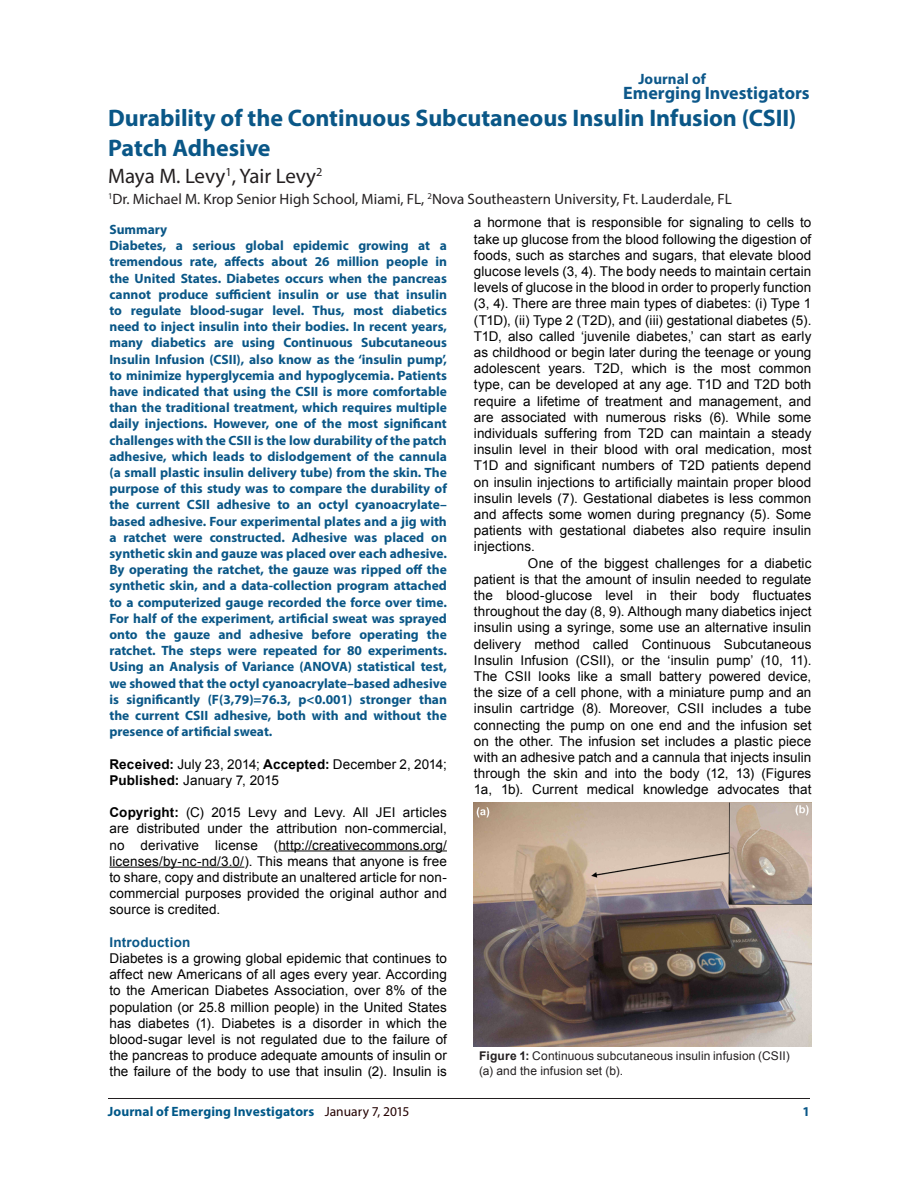
<style>
.page{position:relative;width:918px;height:1188px;background:#fff}
.page>*{position:absolute;margin:0;border:0;box-sizing:border-box;transform-origin:0 0}
.t1{font:700 24px/30px "Myriad Pro";letter-spacing:-.005em;color:#0a5787}
.t2{font:21px "Myriad Pro";color:#231f20}
.t3{font:700 18px "Myriad Pro";color:#0d588a}
.t4{font:15px "Myriad Pro";color:#231f20}
.t5{font:700 15px "Myriad Pro";letter-spacing:.005em;color:#0d588a}
.t6{font:13.5px/16.2px "Arial";letter-spacing:.005em;color:#000;text-align:justify}
.t7{font:700 13.5px/16.2px "Myriad Pro";color:#0a5787;text-align:justify}
.t8{font:700 13.5px "Myriad Pro";letter-spacing:.01em;color:#005888}
.t9{font:700 13.5px "Arial";letter-spacing:.01em;color:#0a5787}
.t10{font:12px/14.4px "Arial";letter-spacing:.01em;color:#231f20}
.s1{font-weight:700}
.s2{font-weight:400;color:#230000}
</style>
<div class="page">
<hr style="left:108px;top:1098px;width:702px;height:1px;background:#231f20">
<hr style="left:278px;top:850px;width:169px;height:1px;background:#000">
<hr style="left:109px;top:867px;width:135px;height:1px;background:#000">
<img style="left:474px;top:802px;width:337px;height:245px">
<p class="t5" style="left:638px;top:69px;width:69px">Journal of</p>
<h3 class="t3" style="left:623px;top:81px;width:188px">Emerging Investigators</h3>
<p class="t1" style="left:108px;top:102px;width:690px">Durability of the Continuous Subcutaneous Insulin Infusion (CSII)<br>Patch Adhesive</p>
<p class="t2" style="left:108px;top:163px;width:216px">Maya M. Levy<sup>1</sup>, Yair Levy<sup>2</sup></p>
<p class="t4" style="left:108px;top:190px;width:625px"><sup>1</sup>Dr. Michael M. Krop Senior High School, Miami, FL, <sup>2</sup>Nova Southeastern University, Ft. Lauderdale, FL</p>
<p class="t7" style="left:109px;top:221px;width:59px">Summary</p>
<p class="t7" style="left:109px;top:237px;width:339px">Diabetes, a serious global epidemic growing at a tremendous rate, affects about 26 million people in the United States. Diabetes occurs when the pancreas cannot produce sufficient insulin or use that insulin to regulate blood-sugar level. Thus, most diabetics need to inject insulin into their bodies. In recent years, many diabetics are using Continuous Subcutaneous Insulin Infusion (CSII), also know as the ‘insulin pump’, to minimize hyperglycemia and hypoglycemia. Patients have indicated that using the CSII is more comfortable than the traditional treatment, which requires multiple daily injections. However, one of the most significant challenges with the CSII is the low durability of the patch adhesive, which leads to dislodgement of the cannula (a small plastic insulin delivery tube) from the skin. The purpose of this study was to compare the durability of the current CSII adhesive to an octyl cyanoacrylate– based adhesive. Four experimental plates and a jig with a ratchet were constructed. Adhesive was placed on synthetic skin and gauze was placed over each adhesive.<br>By operating the ratchet, the gauze was ripped off the synthetic skin, and a data-collection program attached to a computerized gauge recorded the force over time.<br>For half of the experiment, artificial sweat was sprayed onto the gauze and adhesive before operating the ratchet. The steps were repeated for 80 experiments.<br>Using an Analysis of Variance (ANOVA) statistical test, we showed that the octyl cyanoacrylate–based adhesive is significantly (F(3,79)=76.3, p&lt;0.001) stronger than the current CSII adhesive, both with and without the presence of artificial sweat.</p>
<p class="t6" style="left:474px;top:215px;width:339px">a hormone that is responsible for signaling to cells to take up glucose from the blood following the digestion of foods, such as starches and sugars, that elevate blood glucose levels (3, 4). The body needs to maintain certain levels of glucose in the blood in order to properly function (3, 4). There are three main types of diabetes: (i) Type 1 (T1D), (ii) Type 2 (T2D), and (iii) gestational diabetes (5).<br>T1D, also called ‘juvenile diabetes,’ can start as early as childhood or begin later during the teenage or young adolescent years. T2D, which is the most common type, can be developed at any age. T1D and T2D both require a lifetime of treatment and management, and are associated with numerous risks (6). While some individuals suffering from T2D can maintain a steady insulin level in their blood with oral medication, most T1D and significant numbers of T2D patients depend on insulin injections to artificially maintain proper blood insulin levels (7). Gestational diabetes is less common and affects some women during pregnancy (5). Some patients with gestational diabetes also require insulin injections.</p>
<p class="t6" style="left:474px;top:555px;width:339px;text-indent:54px">One of the biggest challenges for a diabetic patient is that the amount of insulin needed to regulate the blood-glucose level in their body fluctuates throughout the day (8, 9). Although many diabetics inject insulin using a syringe, some use an alternative insulin delivery method called Continuous Subcutaneous Insulin Infusion (CSII), or the ‘insulin pump’ (10, 11).<br>The CSII looks like a small battery powered device, the size of a cell phone, with a miniature pump and an insulin cartridge (8). Moreover, CSII includes a tube connecting the pump on one end and the infusion set on the other. The infusion set includes a plastic piece with an adhesive patch and a cannula that injects insulin through the skin and into the body (12, 13) (Figures 1a, 1b). Current medical knowledge advocates that</p>
<p class="t6" style="left:109px;top:756px;width:339px"><span class="s1">Received:</span> July 23, 2014; <span class="s1">Accepted:</span> December 2, 2014;<br><span class="s1">Published:</span> January 7, 2015</p>
<p class="t6" style="left:109px;top:804px;width:339px"><span class="s1">Copyright:</span> (C) 2015 Levy and Levy. All JEI articles are distributed under the attribution non-commercial, no derivative license (http://creativecommons.org/ licenses/by-nc-nd/3.0/). This means that anyone is free to share, copy and distribute an unaltered article for non&shy;commercial purposes provided the original author and source is credited.</p>
<p class="t9" style="left:109px;top:933px;width:82px">Introduction</p>
<p class="t6" style="left:109px;top:950px;width:339px">Diabetes is a growing global epidemic that continues to affect new Americans of all ages every year. According to the American Diabetes Association, over 8% of the population (or 25.8 million people) in the United States has diabetes (1). Diabetes is a disorder in which the blood-sugar level is not regulated due to the failure of the pancreas to produce adequate amounts of insulin or the failure of the body to use that insulin (2). Insulin is</p>
<p class="t10" style="left:479px;top:1049px;width:312px"><span class="s1">Figure 1:</span> Continuous subcutaneous insulin infusion (CSII) (a) and the infusion set (b).</p>
<p class="t8" style="left:108px;top:1102px;width:303px">Journal of Emerging Investigators <span class="s2">January 7, 2015</span></p>
<p class="t7" style="left:803px;top:1103px;width:9px">1</p>
</div>
